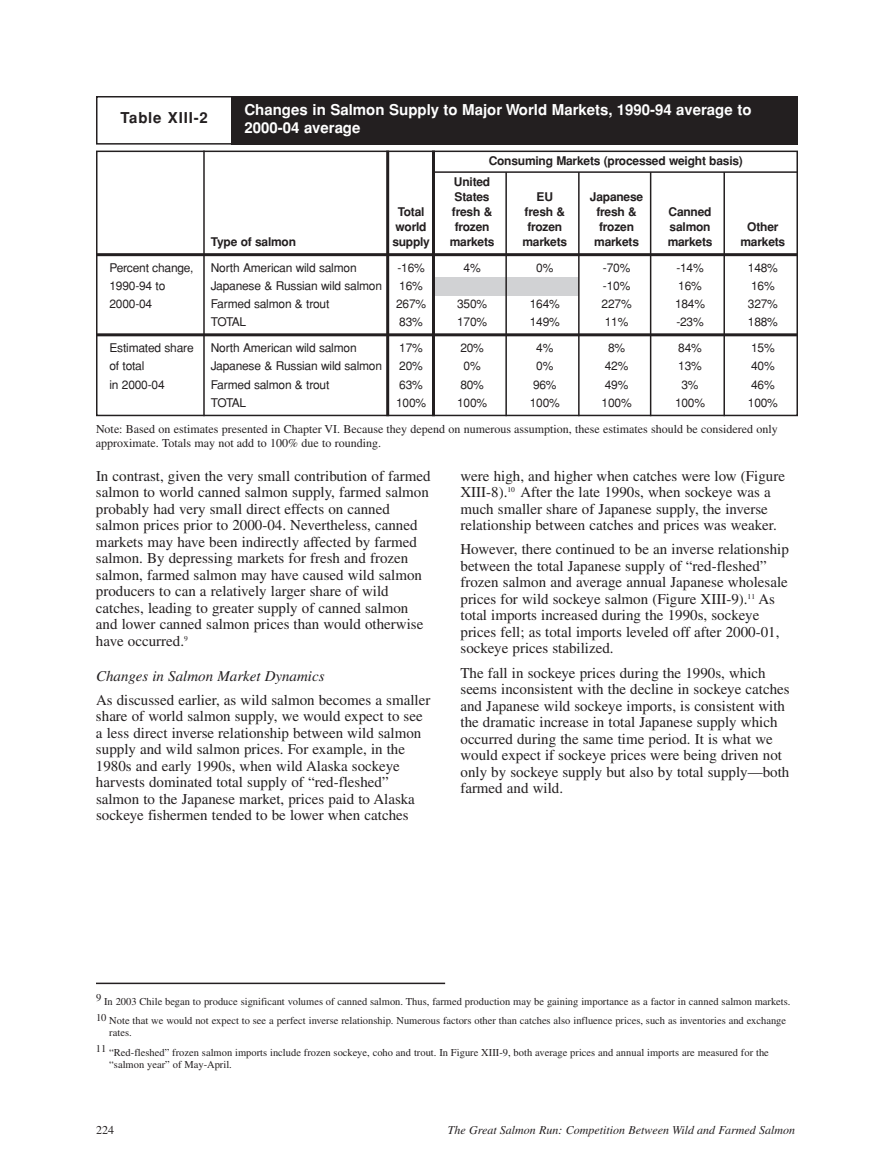
<style>
.page{position:relative;width:891px;height:1161px;background:#fff}
.page>*{position:absolute;margin:0;border:0;box-sizing:border-box;transform-origin:0 0}
.t1{font:15px/16.5px "Times";color:#231f20}
.t2{font:700 15px/18px "Helvetica";color:#fff}
.t3{font:italic 15px "Times";color:#231f20}
.t4{font:700 15px "Helvetica";letter-spacing:.055em;color:#231f20}
.t5{font:12px "Helvetica";letter-spacing:-.015em;color:#231f20}
.t6{font:700 12px/20.4px "Helvetica";letter-spacing:-.015em;color:#231f20}
.t7{font:12px/14.2px "Times";color:#231f20}
.t8{font:italic 12px "Times";color:#231f20}
.t9{font:10.5px/19.5px "Times";color:#231f20}
</style>
<div class="page">
<div style="left:434px;top:277px;width:145px;height:19px;background:#d1d2d4"></div>
<div style="left:96px;top:151px;width:702px;height:265px;border:2px solid #231f20"></div>
<div style="left:96px;top:96px;width:702px;height:49px;border:2px solid #231f20"></div>
<div style="left:231px;top:96px;width:567px;height:49px;background:#231f20"></div>
<hr style="left:203px;top:151px;width:2px;height:265px;background:#231f20">
<hr style="left:386px;top:151px;width:3px;height:265px;background:#231f20">
<hr style="left:432px;top:151px;width:3px;height:265px;background:#231f20">
<hr style="left:434px;top:171px;width:364px;height:2px;background:#231f20">
<hr style="left:505px;top:172px;width:2px;height:244px;background:#231f20">
<hr style="left:578px;top:172px;width:2px;height:244px;background:#231f20">
<hr style="left:650px;top:172px;width:1px;height:244px;background:#231f20">
<hr style="left:723px;top:172px;width:2px;height:244px;background:#231f20">
<hr style="left:96px;top:253px;width:702px;height:3px;background:#231f20">
<hr style="left:96px;top:333px;width:702px;height:3px;background:#231f20">
<hr style="left:96px;top:983px;width:349px;height:1px;background:#231f20">
<p class="t4" style="left:120px;top:110px;width:89px">Table XIII-2</p>
<p class="t2" style="left:244px;top:101px;width:509px">Changes in Salmon Supply to Major World Markets, 1990-94 average to<br>2000-04 average</p>
<p class="t6" style="left:454px;top:151px;width:290px;text-indent:35px">Consuming Markets (processed weight basis)<br>United</p>
<p class="t6" style="left:455px;top:186px;width:36px">States</p>
<p class="t6" style="left:537px;top:186px;width:18px">EU</p>
<p class="t6" style="left:590px;top:186px;width:55px">Japanese</p>
<p class="t6" style="left:398px;top:201px;width:28px">Total</p>
<p class="t6" style="left:452px;top:201px;width:42px">fresh &amp;</p>
<p class="t6" style="left:525px;top:201px;width:42px">fresh &amp;</p>
<p class="t6" style="left:596px;top:201px;width:42px">fresh &amp;</p>
<p class="t6" style="left:669px;top:201px;width:44px">Canned</p>
<p class="t6" style="left:396px;top:216px;width:32px">world</p>
<p class="t6" style="left:455px;top:216px;width:36px">frozen</p>
<p class="t6" style="left:527px;top:216px;width:36px">frozen</p>
<p class="t6" style="left:599px;top:216px;width:36px">frozen</p>
<p class="t6" style="left:670px;top:216px;width:42px">salmon</p>
<p class="t6" style="left:747px;top:216px;width:33px">Other</p>
<p class="t6" style="left:211px;top:231px;width:87px">Type of salmon</p>
<p class="t6" style="left:392px;top:231px;width:39px">supply</p>
<p class="t6" style="left:450px;top:231px;width:46px">markets</p>
<p class="t6" style="left:522px;top:231px;width:46px">markets</p>
<p class="t6" style="left:594px;top:231px;width:46px">markets</p>
<p class="t6" style="left:668px;top:231px;width:46px">markets</p>
<p class="t6" style="left:741px;top:231px;width:46px">markets</p>
<p class="t5" style="left:110px;top:260px;width:86px">Percent change,</p>
<p class="t5" style="left:211px;top:260px;width:147px">North American wild salmon</p>
<p class="t5" style="left:397px;top:260px;width:29px">-16%</p>
<p class="t5" style="left:464px;top:260px;width:19px">4%</p>
<p class="t5" style="left:536px;top:260px;width:19px">0%</p>
<p class="t5" style="left:603px;top:260px;width:29px">-70%</p>
<p class="t5" style="left:676px;top:260px;width:29px">-14%</p>
<p class="t5" style="left:748px;top:260px;width:32px">148%</p>
<p class="t5" style="left:109px;top:279px;width:57px">1990-94 to</p>
<p class="t5" style="left:211px;top:279px;width:173px">Japanese &amp; Russian wild salmon</p>
<p class="t5" style="left:399px;top:279px;width:25px">16%</p>
<p class="t5" style="left:603px;top:279px;width:29px">-10%</p>
<p class="t5" style="left:678px;top:279px;width:25px">16%</p>
<p class="t5" style="left:751px;top:279px;width:25px">16%</p>
<p class="t5" style="left:109px;top:297px;width:44px">2000-04</p>
<p class="t5" style="left:211px;top:297px;width:120px">Farmed salmon &amp; trout</p>
<p class="t5" style="left:396px;top:297px;width:32px">267%</p>
<p class="t5" style="left:457px;top:297px;width:32px">350%</p>
<p class="t5" style="left:530px;top:297px;width:32px">164%</p>
<p class="t5" style="left:602px;top:297px;width:32px">227%</p>
<p class="t5" style="left:675px;top:297px;width:32px">184%</p>
<p class="t5" style="left:748px;top:297px;width:32px">327%</p>
<p class="t5" style="left:211px;top:315px;width:37px">TOTAL</p>
<p class="t5" style="left:399px;top:315px;width:25px">83%</p>
<p class="t5" style="left:457px;top:315px;width:32px">170%</p>
<p class="t5" style="left:530px;top:315px;width:32px">149%</p>
<p class="t5" style="left:605px;top:315px;width:25px">11%</p>
<p class="t5" style="left:676px;top:315px;width:29px">-23%</p>
<p class="t5" style="left:748px;top:315px;width:32px">188%</p>
<p class="t5" style="left:109px;top:341px;width:86px">Estimated share</p>
<p class="t5" style="left:211px;top:341px;width:147px">North American wild salmon</p>
<p class="t5" style="left:399px;top:341px;width:25px">17%</p>
<p class="t5" style="left:460px;top:341px;width:25px">20%</p>
<p class="t5" style="left:536px;top:341px;width:19px">4%</p>
<p class="t5" style="left:608px;top:341px;width:19px">8%</p>
<p class="t5" style="left:678px;top:341px;width:25px">84%</p>
<p class="t5" style="left:751px;top:341px;width:25px">15%</p>
<p class="t5" style="left:109px;top:359px;width:36px">of total</p>
<p class="t5" style="left:211px;top:359px;width:173px">Japanese &amp; Russian wild salmon</p>
<p class="t5" style="left:399px;top:359px;width:25px">20%</p>
<p class="t5" style="left:464px;top:359px;width:19px">0%</p>
<p class="t5" style="left:536px;top:359px;width:19px">0%</p>
<p class="t5" style="left:605px;top:359px;width:25px">42%</p>
<p class="t5" style="left:678px;top:359px;width:25px">13%</p>
<p class="t5" style="left:751px;top:359px;width:25px">40%</p>
<p class="t5" style="left:109px;top:377px;width:57px">in 2000-04</p>
<p class="t5" style="left:211px;top:377px;width:120px">Farmed salmon &amp; trout</p>
<p class="t5" style="left:399px;top:377px;width:25px">63%</p>
<p class="t5" style="left:460px;top:377px;width:25px">80%</p>
<p class="t5" style="left:533px;top:377px;width:25px">96%</p>
<p class="t5" style="left:605px;top:377px;width:25px">49%</p>
<p class="t5" style="left:682px;top:377px;width:19px">3%</p>
<p class="t5" style="left:751px;top:377px;width:25px">46%</p>
<p class="t5" style="left:211px;top:396px;width:37px">TOTAL</p>
<p class="t5" style="left:396px;top:396px;width:32px">100%</p>
<p class="t5" style="left:457px;top:396px;width:32px">100%</p>
<p class="t5" style="left:530px;top:396px;width:32px">100%</p>
<p class="t5" style="left:602px;top:396px;width:32px">100%</p>
<p class="t5" style="left:675px;top:396px;width:32px">100%</p>
<p class="t5" style="left:748px;top:396px;width:32px">100%</p>
<p class="t7" style="left:96px;top:423px;width:683px">Note: Based on estimates presented in Chapter VI. Because they depend on numerous assumption, these estimates should be considered only approximate. Totals may not add to 100% due to rounding.</p>
<p class="t1" style="left:96px;top:469px;width:336px">In contrast, given the very small contribution of farmed salmon to world canned salmon supply, farmed salmon probably had very small direct effects on canned salmon prices prior to 2000-04. Nevertheless, canned markets may have been indirectly affected by farmed salmon. By depressing markets for fresh and frozen salmon, farmed salmon may have caused wild salmon producers to can a relatively larger share of wild catches, leading to greater supply of canned salmon and lower canned salmon prices than would otherwise have occurred.<sup>9</sup></p>
<p class="t3" style="left:96px;top:671px;width:230px">Changes in Salmon Market Dynamics</p>
<p class="t1" style="left:96px;top:693px;width:336px">As discussed earlier, as wild salmon becomes a smaller share of world salmon supply, we would expect to see a less direct inverse relationship between wild salmon supply and wild salmon prices. For example, in the 1980s and early 1990s, when wild Alaska sockeye harvests dominated total supply of “red-fleshed” salmon to the Japanese market, prices paid to Alaska sockeye fishermen tended to be lower when catches</p>
<p class="t1" style="left:460px;top:469px;width:326px">were high, and higher when catches were low (Figure XIII-8).<sup>10</sup> After the late 1990s, when sockeye was a much smaller share of Japanese supply, the inverse relationship between catches and prices was weaker.</p>
<p class="t1" style="left:460px;top:543px;width:330px">However, there continued to be an inverse relationship between the total Japanese supply of “red-fleshed” frozen salmon and average annual Japanese wholesale prices for wild sockeye salmon (Figure XIII-9).<sup>11</sup> As total imports increased during the 1990s, sockeye prices fell; as total imports leveled off after 2000-01, sockeye prices stabilized.</p>
<p class="t1" style="left:461px;top:666px;width:331px">The fall in sockeye prices during the 1990s, which seems inconsistent with the decline in sockeye catches and Japanese wild sockeye imports, is consistent with the dramatic increase in total Japanese supply which occurred during the same time period. It is what we would expect if sockeye prices were being driven not only by sockeye supply but also by total supply—both farmed and wild.</p>
<p class="t9" style="left:96px;top:992px;width:696px">9 In 2003 Chile began to produce significant volumes of canned salmon. Thus, farmed production may be gaining importance as a factor in canned salmon markets.<br>10 Note that we would not expect to see a perfect inverse relationship. Numerous factors other than catches also influence prices, such as inventories and exchange</p>
<p class="t9" style="left:96px;top:1024px;width:674px;text-indent:13px">rates.<br>11 “Red-fleshed” frozen salmon imports include frozen sockeye, coho and trout. In Figure XIII-9, both average prices and annual imports are measured for the</p>
<p class="t9" style="left:109px;top:1055px;width:124px">“salmon year” of May-April.</p>
<p class="t7" style="left:96px;top:1124px;width:19px">224</p>
<p class="t8" style="left:448px;top:1126px;width:349px">The Great Salmon Run: Competition Between Wild and Farmed Salmon</p>
</div>
